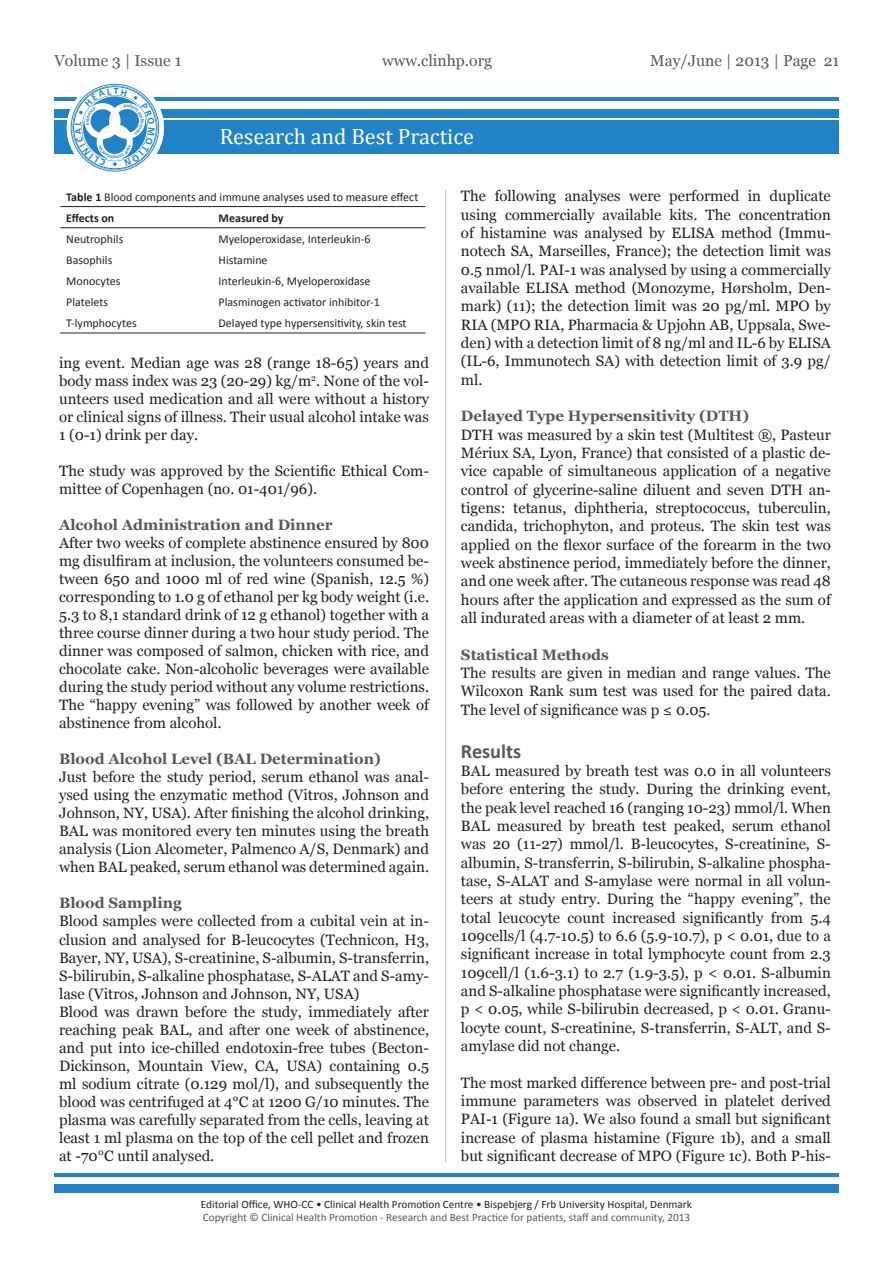
<style>
.page{position:relative;width:893px;height:1263px;background:#fff}
.page>*{position:absolute;margin:0;border:0;box-sizing:border-box;transform-origin:0 0}
.t1{font:22.2px "Cambria";color:#fff}
.t2{font:700 20.25px "Calibri";color:#57585a}
.t3{font:15.75px "Georgia";color:#57585a}
.t4{font:15px/18.3px "Georgia";color:#231f20;text-align:justify}
.t5{font:700 15px "Georgia";color:#57585a}
.t6{font:12px/21.1px "Calibri";color:#231f20}
.t7{font:700 12px "Calibri";color:#231f20}
.t8{font:11.25px "Calibri";color:#231f20}
.t9{font:11.25px "Calibri";color:#57585a}
.s1{font-weight:700}
</style>
<div class="page">
<div style="left:54px;top:1184px;width:785px;height:8px;background:#2183c5"></div>
<hr style="left:54px;top:1173px;width:785px;height:3px;background:#2183c5">
<div style="left:54px;top:120px;width:785px;height:34px;background:#2183c5"></div>
<div style="left:54px;top:109px;width:785px;height:8px;background:#2183c5"></div>
<hr style="left:54px;top:98px;width:785px;height:3px;background:#2183c5">
<svg style="left:67px;top:79px;width:97px;height:97px"></svg>
<hr style="left:445px;top:190px;width:1px;height:972px;background:#bcbdc0">
<hr style="left:60px;top:206px;width:153px;height:1px;background:#231f20">
<hr style="left:213px;top:206px;width:213px;height:1px;background:#231f20">
<hr style="left:60px;top:227px;width:153px;height:1px;background:#231f20">
<hr style="left:213px;top:227px;width:213px;height:1px;background:#231f20">
<hr style="left:60px;top:333px;width:153px;height:1px;background:#231f20">
<hr style="left:213px;top:333px;width:213px;height:1px;background:#231f20">
<svg style="left:75px;top:88px;width:80px;height:78px"></svg>
<p class="t3" style="left:54px;top:52px;width:129px">Volume 3 | Issue 1</p>
<p class="t3" style="left:382px;top:52px;width:112px">www.clinhp.org</p>
<p class="t3" style="left:650px;top:52px;width:191px">May/June | 2013 | Page 21</p>
<h1 class="t1" style="left:220px;top:124px;width:256px">Research and Best Practice</h1>
<p class="t6" style="left:66px;top:186px;width:354px"><span class="s1">Table 1</span> Blood components and immune analyses used to measure effect<br><span class="s1">Effects on</span></p>
<p class="t7" style="left:219px;top:210px;width:67px">Measured by</p>
<p class="t6" style="left:66px;top:228px;width:59px">Neutrophils</p>
<p class="t6" style="left:219px;top:228px;width:153px">Myeloperoxidase, Interleukin-6</p>
<p class="t6" style="left:66px;top:249px;width:48px">Basophils</p>
<p class="t6" style="left:219px;top:249px;width:51px">Histamine</p>
<p class="t6" style="left:66px;top:270px;width:56px">Monocytes</p>
<p class="t6" style="left:219px;top:270px;width:153px">Interleukin-6, Myeloperoxidase</p>
<p class="t6" style="left:66px;top:291px;width:43px">Platelets</p>
<p class="t6" style="left:219px;top:291px;width:163px">Plasminogen activator inhibitor-1</p>
<p class="t6" style="left:66px;top:312px;width:72px">T-lymphocytes</p>
<p class="t6" style="left:219px;top:312px;width:190px">Delayed type hypersensitivity, skin test</p>
<p class="t4" style="left:59px;top:353px;width:371px">ing event. Median age was 28 (range 18-65) years and body mass index was 23 (20-29) kg/m<sup>2</sup>. None of the vol&shy;unteers used medication and all were without a history or clinical signs of illness. Their usual alcohol intake was 1 (0-1) drink per day.</p>
<p class="t4" style="left:59px;top:461px;width:371px">The study was approved by the Scientific Ethical Com&shy;mittee of Copenhagen (no. 01-401/96).</p>
<p class="t5" style="left:59px;top:516px;width:275px">Alcohol Administration and Dinner</p>
<p class="t4" style="left:59px;top:534px;width:371px">After two weeks of complete abstinence ensured by 800 mg disulfiram at inclusion, the volunteers consumed be&shy;tween 650 and 1000 ml of red wine (Spanish, 12.5 %) corresponding to 1.0 g of ethanol per kg body weight (i.e.<br>5.3 to 8,1 standard drink of 12 g ethanol) together with a three course dinner during a two hour study period. The dinner was composed of salmon, chicken with rice, and chocolate cake. Non-alcoholic beverages were available during the study period without any volume restrictions.<br>The “happy evening” was followed by another week of abstinence from alcohol.</p>
<p class="t5" style="left:59px;top:750px;width:323px">Blood Alcohol Level (BAL Determination)</p>
<p class="t4" style="left:59px;top:768px;width:371px">Just before the study period, serum ethanol was anal&shy;ysed using the enzymatic method (Vitros, Johnson and Johnson, NY, USA). After finishing the alcohol drinking, BAL was monitored every ten minutes using the breath analysis (Lion Alcometer, Palmenco A/S, Denmark) and when BAL peaked, serum ethanol was determined again.</p>
<p class="t5" style="left:59px;top:895px;width:124px">Blood Sampling</p>
<p class="t4" style="left:59px;top:912px;width:371px;text-align:left">Blood samples were collected from a cubital vein at in&shy;clusion and analysed for B-leucocytes (Technicon, H3, Bayer, NY, USA), S-creatinine, S-albumin, S-transferrin, S-bilirubin, S-alkaline phosphatase, S-ALAT and S-amy&shy;lase (Vitros, Johnson and Johnson, NY, USA)<br>Blood was drawn before the study, immediately after reaching peak BAL, and after one week of abstinence, and put into ice-chilled endotoxin-free tubes (Becton-Dickinson, Mountain View, CA, USA) containing 0.5 ml sodium citrate (0.129 mol/l), and subsequently the blood was centrifuged at 4°C at 1200 G/10 minutes. The plasma was carefully separated from the cells, leaving at least 1 ml plasma on the top of the cell pellet and frozen at -70°C until analysed.</p>
<p class="t4" style="left:461px;top:187px;width:371px">The following analyses were performed in duplicate using commercially available kits. The concentration of histamine was analysed by ELISA method (Immu&shy;notech SA, Marseilles, France); the detection limit was 0.5 nmol/l. PAI-1 was analysed by using a commercially available ELISA method (Monozyme, Hørsholm, Den&shy;mark) (11); the detection limit was 20 pg/ml. MPO by RIA (MPO RIA, Pharmacia &amp; Upjohn AB, Uppsala, Swe&shy;den) with a detection limit of 8 ng/ml and IL-6 by ELISA (IL-6, Immunotech SA) with detection limit of 3.9 pg/ ml.</p>
<p class="t5" style="left:461px;top:408px;width:290px">Delayed Type Hypersensitivity (DTH)</p>
<p class="t4" style="left:461px;top:425px;width:371px">DTH was measured by a skin test (Multitest ®, Pasteur Mériux SA, Lyon, France) that consisted of a plastic de&shy;vice capable of simultaneous application of a negative control of glycerine-saline diluent and seven DTH an&shy;tigens: tetanus, diphtheria, streptococcus, tuberculin, candida, trichophyton, and proteus. The skin test was applied on the flexor surface of the forearm in the two week abstinence period, immediately before the dinner, and one week after. The cutaneous response was read 48 hours after the application and expressed as the sum of all indurated areas with a diameter of at least 2 mm.</p>
<p class="t5" style="left:461px;top:646px;width:149px">Statistical Methods</p>
<p class="t4" style="left:461px;top:664px;width:371px">The results are given in median and range values. The Wilcoxon Rank sum test was used for the paired data.<br>The level of significance was p ≤ 0.05.</p>
<h2 class="t2" style="left:461px;top:738px;width:62px">Results</h2>
<p class="t4" style="left:461px;top:762px;width:371px">BAL measured by breath test was 0.0 in all volunteers before entering the study. During the drinking event, the peak level reached 16 (ranging 10-23) mmol/l. When BAL measured by breath test peaked, serum ethanol was 20 (11-27) mmol/l. B-leucocytes, S-creatinine, S&shy;albumin, S-transferrin, S-bilirubin, S-alkaline phospha&shy;tase, S-ALAT and S-amylase were normal in all volun&shy;teers at study entry. During the “happy evening”, the total leucocyte count increased significantly from 5.4<br>109cells/l (4.7-10.5) to 6.6 (5.9-10.7), p &lt; 0.01, due to a significant increase in total lymphocyte count from 2.3<br>109cell/l (1.6-3.1) to 2.7 (1.9-3.5), p &lt; 0.01. S-albumin and S-alkaline phosphatase were significantly increased, p &lt; 0.05, while S-bilirubin decreased, p &lt; 0.01. Granu&shy;locyte count, S-creatinine, S-transferrin, S-ALT, and S&shy;amylase did not change.</p>
<p class="t4" style="left:461px;top:1073px;width:371px">The most marked difference between pre- and post-trial immune parameters was observed in platelet derived PAI-1 (Figure 1a). We also found a small but significant increase of plasma histamine (Figure 1b), and a small but significant decrease of MPO (Figure 1c). Both P-his-</p>
<p class="t8" style="left:201px;top:1197px;width:493px">Editorial Office, WHO-CC • Clinical Health Promotion Centre • Bispebjerg / Frb University Hospital, Denmark</p>
<p class="t9" style="left:203px;top:1210px;width:489px">Copyright © Clinical Health Promotion - Research and Best Practice for patients, staff and community, 2013</p>
</div>
